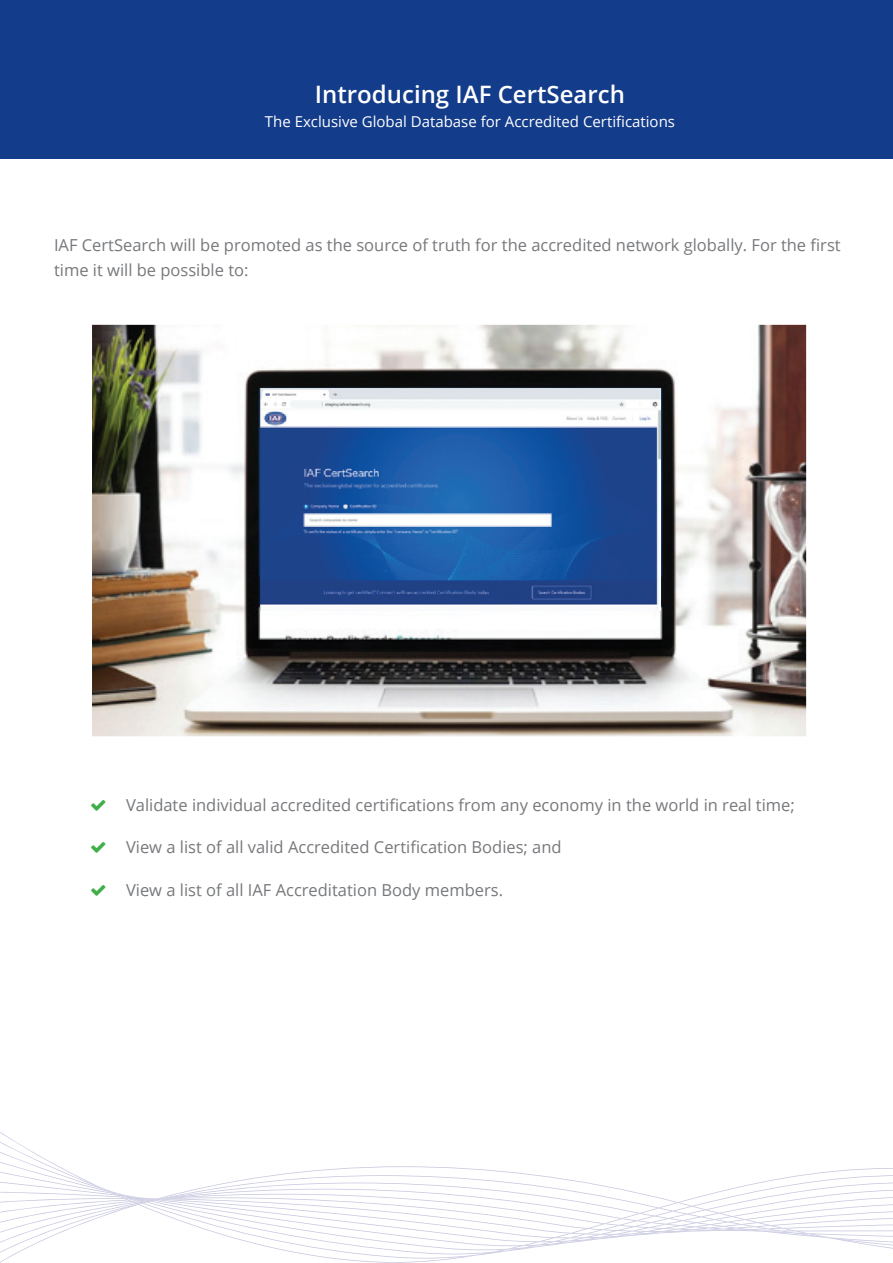
<style>
.page{position:relative;width:893px;height:1263px;background:#fff}
.page>*{position:absolute;margin:0;border:0;box-sizing:border-box;transform-origin:0 0}
.t1{font:600 24px "Open Sans";color:#fff}
.body{font:16.5px/25.5px "Open Sans";color:#76787b}
.t2{font:15px "Open Sans";color:#fff}
</style>
<div class="page">
<div style="left:0;top:0;width:893px;height:159px;background:#133c8a"></div>
<svg style="left:0;top:1148px;width:893px;height:115px"></svg>
<img style="left:92px;top:325px;width:714px;height:411px">
<img style="left:260px;top:388px;width:400px;height:222px">
<p class="t1" style="left:315px;top:78px;width:312px">Introducing IAF CertSearch</p>
<p class="t2" style="left:265px;top:112px;width:412px">The Exclusive Global Database for Accredited Certifications</p>
<p class="body" style="left:54px;top:232px;width:788px">IAF CertSearch will be promoted as the source of truth for the accredited network globally. For the first time it will be possible to:</p>
<p class="body" style="left:126px;top:791px;width:670px">Validate individual accredited certifications from any economy in the world in real time;</p>
<p class="body" style="left:126px;top:833px;width:437px">View a list of all valid Accredited Certification Bodies; and</p>
<p class="body" style="left:126px;top:877px;width:379px">View a list of all IAF Accreditation Body members.</p>
</div>
